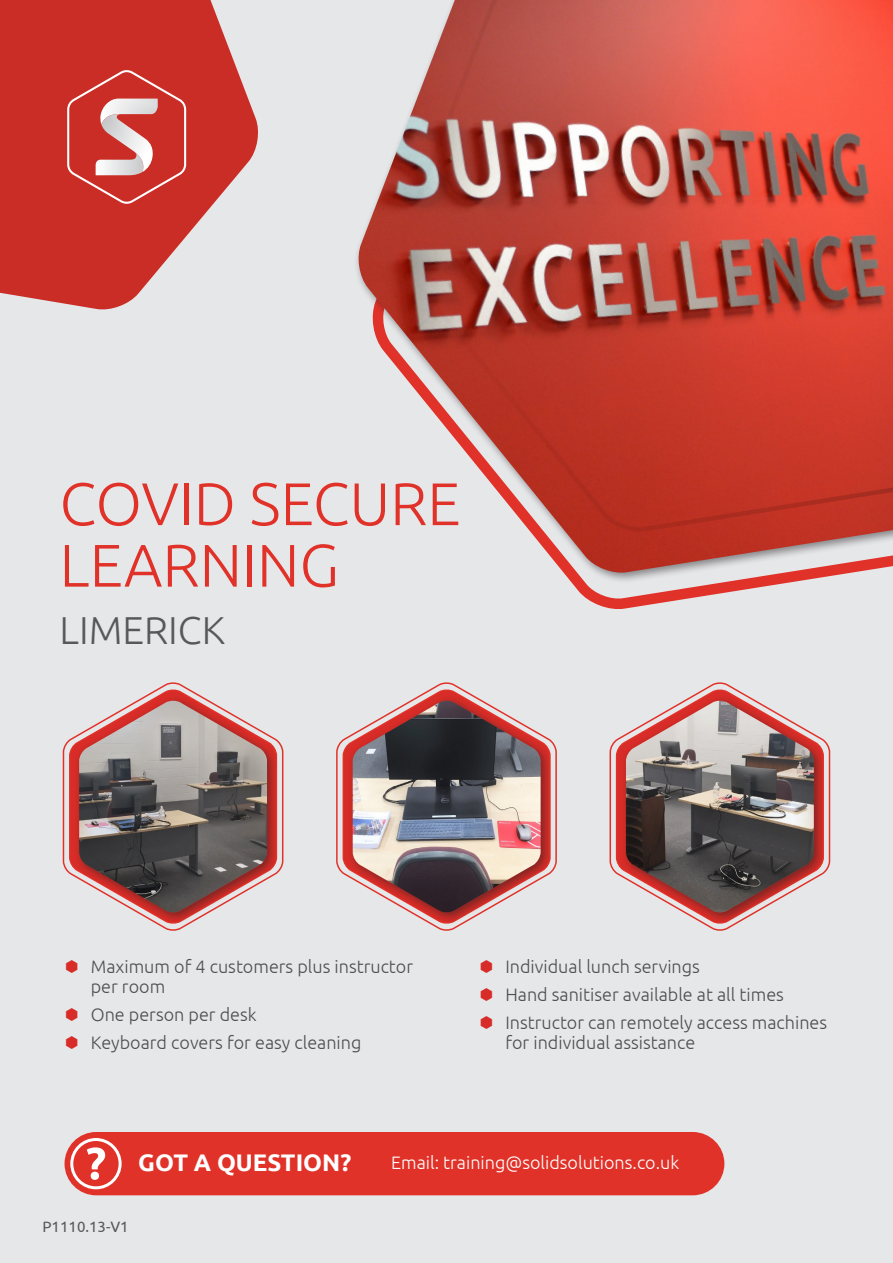
<style>
.page{position:relative;width:893px;height:1263px;background:#e6e7e9}
.page>*{position:absolute;margin:0;border:0;box-sizing:border-box;transform-origin:0 0}
.t1{font:300 60px/61.5px "Ubuntu";color:#e13229}
.t2{font:300 39px "Ubuntu";color:#57585a}
.t3{font:700 24px "Ubuntu";color:#fff}
.t4{font:300 18px/19.5px "Ubuntu";color:#4c4f50}
.t5{font:300 18px "Ubuntu";color:#fff}
.t6{font:15px "Ubuntu";color:#57585a}
</style>
<div class="page">
<svg style="left:573px;top:584px;width:207px;height:25px"></svg>
<svg style="left:0;top:0;width:258px;height:310px;fill:#ca2d25"></svg>
<svg style="left:67px;top:70px;width:119px;height:134px;background:#d15650"></svg>
<svg style="left:336px;top:682px;width:221px;height:249px"></svg>
<svg style="left:609px;top:682px;width:222px;height:249px"></svg>
<svg style="left:342px;top:688px;width:209px;height:237px"></svg>
<svg style="left:615px;top:688px;width:210px;height:237px"></svg>
<svg style="left:62px;top:682px;width:222px;height:249px"></svg>
<svg style="left:68px;top:688px;width:210px;height:237px"></svg>
<div style="left:354px;top:0;width:539px;height:584px;background:#231f20;opacity:.5"></div>
<img style="left:356px;top:0;width:537px;height:574px">
<div style="left:74px;top:696px;width:204px;height:227px;background:#231f20;opacity:.5"></div>
<img style="left:79px;top:701px;width:188px;height:212px">
<div style="left:347px;top:696px;width:205px;height:227px;background:#231f20;opacity:.5"></div>
<img style="left:353px;top:701px;width:188px;height:212px">
<div style="left:621px;top:696px;width:204px;height:227px;background:#231f20;opacity:.5"></div>
<img style="left:626px;top:701px;width:188px;height:211px">
<div style="left:65px;top:1132px;width:659px;height:63px;background:#e13229;border-radius:32px"></div>
<div style="left:70px;top:1138px;width:52px;height:51px;border:3px solid #fff;border-radius:50%"></div>
<svg style="left:87px;top:1147px;width:18px;height:33px"></svg>
<svg style="left:394px;top:0;width:499px;height:531px;background:#c6574c"></svg>
<p class="t1" style="left:60px;top:471px;width:403px">COVID SECURE<br>LEARNING</p>
<p class="t2" style="left:60px;top:607px;width:167px">LIMERICK</p>
<p class="t4" style="left:91px;top:956px;width:324px">Maximum of 4 customers plus instructor per room</p>
<p class="t4" style="left:91px;top:1004px;width:167px">One person per desk</p>
<p class="t4" style="left:91px;top:1032px;width:272px">Keyboard covers for easy cleaning</p>
<p class="t4" style="left:505px;top:956px;width:196px">Individual lunch servings</p>
<p class="t4" style="left:505px;top:984px;width:280px">Hand sanitiser available at all times</p>
<p class="t4" style="left:505px;top:1012px;width:323px">Instructor can remotely access machines for individual assistance</p>
<p class="t3" style="left:138px;top:1148px;width:215px">GOT A QUESTION?</p>
<p class="t5" style="left:391px;top:1151px;width:290px">Email: training@solidsolutions.co.uk</p>
<p class="t6" style="left:43px;top:1218px;width:88px">P1110.13-V1</p>
</div>
